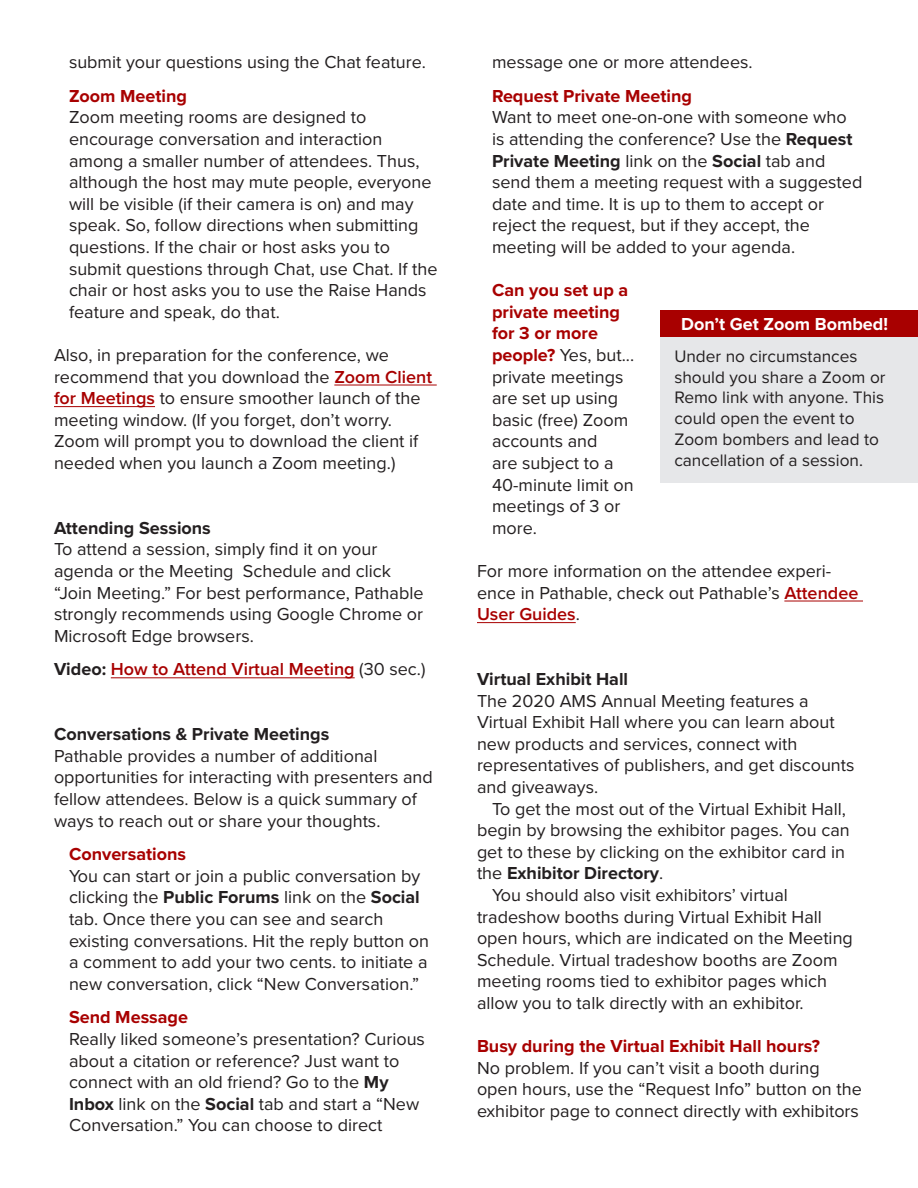
<style>
.page{position:relative;width:918px;height:1188px;background:#fff}
.page>*{position:absolute;margin:0;border:0;box-sizing:border-box;transform-origin:0 0}
.t1{font:18px/21.6px "Proxima Nova";color:#231f20}
.t2{font:700 18px "Proxima Nova";color:#231f20}
.t3{font:700 18px "Proxima Nova";color:#a80000}
.t4{font:600 18px "Proxima Nova";color:#a80000}
.t5{font:700 18px "Proxima Nova";color:#fff}
.t6{font:17.25px/20.7px "Proxima Nova";color:#231f20}
.s1{font-weight:600;color:#a80000}
.s2{font-weight:700;color:#231f20}
.s3{font-weight:400;color:#231f20}
.s4{font-weight:700}
.s5{font-weight:700;color:#a80000}
</style>
<div class="page">
<hr style="left:334px;top:385px;width:103px;height:1px;background:#a80000">
<hr style="left:54px;top:406px;width:101px;height:1px;background:#a80000">
<hr style="left:111px;top:678px;width:244px;height:1px;background:#a80000">
<hr style="left:784px;top:601px;width:79px;height:1px;background:#a80000">
<hr style="left:477px;top:622px;width:99px;height:1px;background:#a80000">
<div style="left:660px;top:336px;width:258px;height:147px;background:#e6e7e9"></div>
<div style="left:660px;top:310px;width:258px;height:27px;background:#a80000"></div>
<p class="t1" style="left:69px;top:52px;width:358px">submit your questions using the Chat feature.</p>
<p class="t3" style="left:69px;top:85px;width:120px">Zoom Meeting</p>
<p class="t1" style="left:69px;top:107px;width:370px">Zoom meeting rooms are designed to encourage conversation and interaction among a smaller number of attendees. Thus, although the host may mute people, everyone will be visible (if their camera is on) and may speak. So, follow directions when submitting questions. If the chair or host asks you to submit questions through Chat, use Chat. If the chair or host asks you to use the Raise Hands feature and speak, do that.</p>
<p class="t1" style="left:54px;top:345px;width:380px">Also, in preparation for the conference, we recommend that you download the <span class="s1">Zoom Client for Meetings</span> to ensure smoother launch of the meeting window. (If you forget, don’t worry.<br>Zoom will prompt you to download the client if needed when you launch a Zoom meeting.)</p>
<p class="t2" style="left:54px;top:517px;width:158px">Attending Sessions</p>
<p class="t1" style="left:54px;top:539px;width:371px">To attend a session, simply find it on your agenda or the Meeting Schedule and click “Join Meeting.” For best performance, Pathable strongly recommends using Google Chrome or Microsoft Edge browsers.</p>
<p class="t4" style="left:54px;top:659px;width:373px"><span class="s2">Video:</span> How to Attend Virtual Meeting <span class="s3">(30 sec.)</span></p>
<p class="t2" style="left:54px;top:723px;width:277px">Conversations &amp; Private Meetings</p>
<p class="t1" style="left:54px;top:745px;width:380px">Pathable provides a number of additional opportunities for interacting with presenters and fellow attendees. Below is a quick summary of ways to reach out or share your thoughts.</p>
<p class="t3" style="left:69px;top:843px;width:119px">Conversations</p>
<p class="t1" style="left:69px;top:865px;width:362px">You can start or join a public conversation by clicking the <span class="s4">Public Forums</span> link on the <span class="s4">Social </span>tab. Once there you can see and search existing conversations. Hit the reply button on a comment to add your two cents. to initiate a new conversation, click “New Conversation.”</p>
<p class="t3" style="left:69px;top:1007px;width:121px">Send Message</p>
<p class="t1" style="left:69px;top:1029px;width:358px">Really liked someone’s presentation? Curious about a citation or reference? Just want to connect with an old friend? Go to the <span class="s4">My Inbox</span> link on the <span class="s4">Social</span> tab and start a “New Conversation.” You can choose to direct</p>
<p class="t1" style="left:492px;top:52px;width:262px">message one or more attendees.</p>
<p class="t3" style="left:492px;top:85px;width:201px">Request Private Meeting</p>
<p class="t1" style="left:492px;top:107px;width:372px">Want to meet one-on-one with someone who is attending the conference? Use the <span class="s4">Request Private Meeting</span> link on the <span class="s4">Social</span> tab and send them a meeting request with a suggested date and time. It is up to them to accept or reject the request, but if they accept, the meeting will be added to your agenda.</p>
<p class="t1" style="left:492px;top:280px;width:144px"><span class="s5">Can you set up a private meeting for 3 or more people?</span> Yes, but... private meetings are set up using basic (free) Zoom accounts and<br>are subject to a<br>40-minute limit on meetings of 3 or more.</p>
<p class="t1" style="left:477px;top:561px;width:383px">For more information on the attendee experi&shy;ence in Pathable, check out Pathable’s <span class="s1">Attendee<br>User Guides</span>.</p>
<p class="t5" style="left:681px;top:313px;width:208px">Don’t Get Zoom Bombed!</p>
<p class="t6" style="left:674px;top:346px;width:213px">Under no circumstances should you share a Zoom or<br>Remo link with anyone. This could open the event to<br>Zoom bombers and lead to cancellation of a session.</p>
<p class="t2" style="left:477px;top:668px;width:153px">Virtual Exhibit Hall</p>
<p class="t1" style="left:477px;top:690px;width:379px">The 2020 AMS Annual Meeting features a Virtual Exhibit Hall where you can learn about new products and services, connect with representatives of publishers, and get discounts and giveaways.</p>
<p class="t1" style="left:477px;top:798px;width:374px;text-indent:15px">To get the most out of the Virtual Exhibit Hall, begin by browsing the exhibitor pages. You can get to these by clicking on the exhibitor card in the <span class="s4">Exhibitor Directory</span>.</p>
<p class="t1" style="left:477px;top:885px;width:377px;text-indent:15px">You should also visit exhibitors’ virtual tradeshow booths during Virtual Exhibit Hall open hours, which are indicated on the Meeting Schedule. Virtual tradeshow booths are Zoom meeting rooms tied to exhibitor pages which allow you to talk directly with an exhibitor.</p>
<p class="t1" style="left:477px;top:1036px;width:386px"><span class="s5">Busy during the Virtual Exhibit Hall hours?<br></span>No problem. If you can’t visit a booth during open hours, use the “Request Info” button on the exhibitor page to connect directly with exhibitors</p>
</div>
